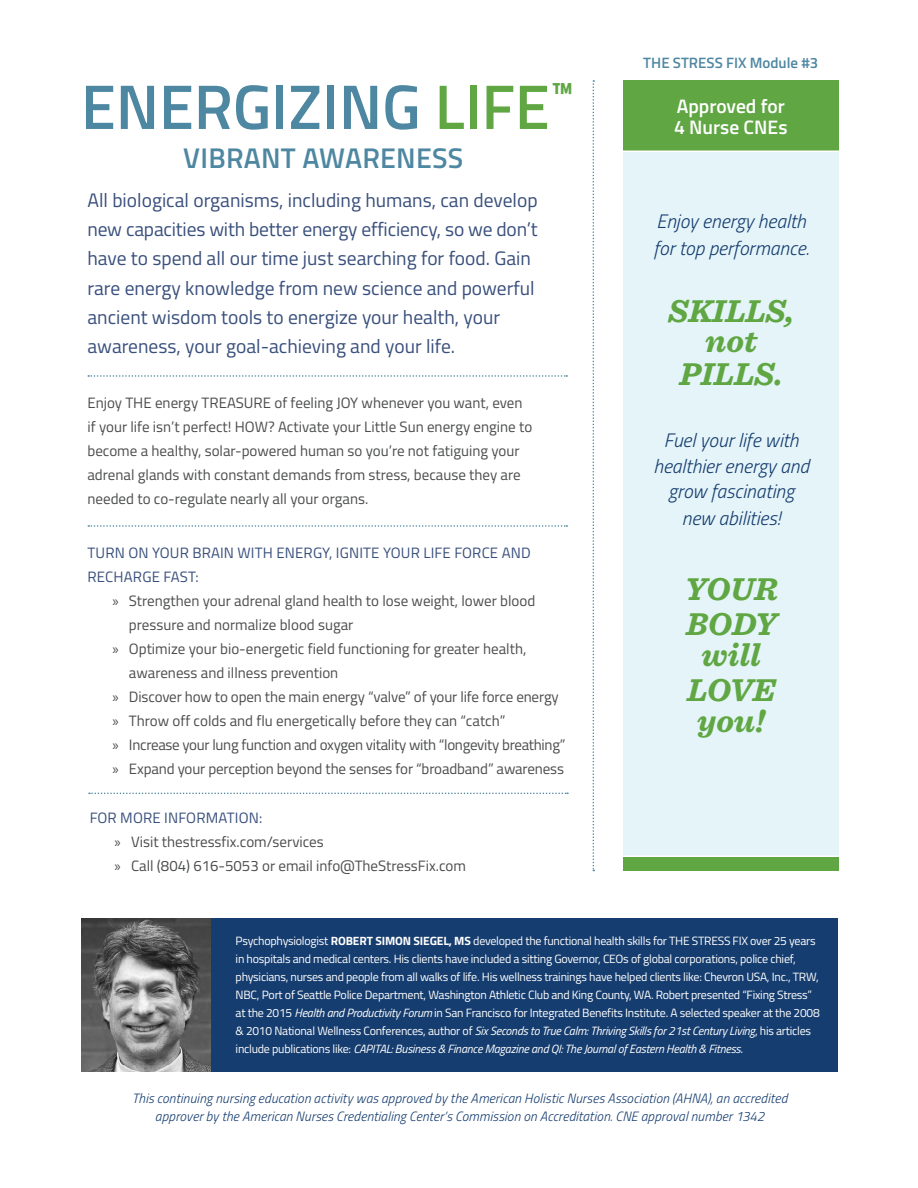
<style>
.page{position:relative;width:918px;height:1188px;background:#fff}
.page>*{position:absolute;margin:0;border:0;box-sizing:border-box;transform-origin:0 0}
.t1{font:600 63px "Titillium";color:#4e87a1}
.t2{font:italic 700 33px/34.5px "Sentinel";color:#60a744;text-align:center}
.t3{font:600 28.5px "Titillium";letter-spacing:.01em;color:#4e87a1}
.t4{font:19.5px/29.2px "Titillium";color:#394f7c}
.t5{font:italic 300 19.5px/26px "Titillium";color:#163d6f}
.t6{font:600 19.5px/21px "Titillium";color:#fff}
.t7{font:15px/24px "Titillium";color:#4b4c4d}
.t8{font:15px/24px "Titillium";letter-spacing:.01em;color:#394f7c}
.t9{font:15px "Titillium";letter-spacing:-.02em;color:#4b4c4d}
.t10{font:600 15px "Titillium";color:#4e87a1}
.t11{font:italic 300 13.5px/18px "Titillium";letter-spacing:.01em;color:#163d6f;text-align:center}
.t12{font:12px/18px "Titillium";letter-spacing:-.02em;color:#fff}
.s1{color:#60a744}
.s2{font-family:"Myriad Pro"}
.s3{font-weight:700}
.s4{font-style:italic}
</style>
<div class="page">
<div style="left:623px;top:80px;width:215px;height:791px;background:#60a744"></div>
<div style="left:623px;top:152px;width:215px;height:704px;background:#e4f4f9"></div>
<svg style="left:593px;top:80px;width:1px;height:791px"></svg>
<svg style="left:88px;top:375px;width:479px;height:2px"></svg>
<svg style="left:88px;top:525px;width:479px;height:2px"></svg>
<svg style="left:89px;top:793px;width:479px;height:1px"></svg>
<hr style="left:619px;top:151px;width:232px;height:1px;background:#fff">
<hr style="left:619px;top:855px;width:232px;height:2px;background:#fff">
<img style="left:82px;top:918px;width:129px;height:153px">
<div style="left:211px;top:918px;width:627px;height:153px;background:#163d6f"></div>
<p class="t1" style="left:81px;top:60px;width:494px">ENERGIZING <span class="s1">LIFE</span><sup>™</sup></p>
<p class="t3" style="left:183px;top:136px;width:282px">VIBRANT AWARENESS</p>
<p class="t4" style="left:87px;top:184px;width:452px">All biological organisms, including humans, can develop new capacities with better energy efficiency, so we don’t have to spend all our time just searching for food. Gain rare energy knowledge from new science and powerful ancient wisdom tools to energize your health, your awareness, your goal-achieving and your life.</p>
<p class="t7" style="left:87px;top:390px;width:446px">Enjoy THE energy TREASURE of feeling JOY whenever you want, even if your life isn’t perfect! HOW? Activate your Little Sun energy engine to become a healthy, solar-powered human so you’re not fatiguing your adrenal glands with constant demands from stress, because they are needed to co-regulate nearly all your organs.</p>
<p class="t8" style="left:88px;top:540px;width:445px">TURN ON YOUR BRAIN WITH ENERGY, IGNITE YOUR LIFE FORCE AND<br>RECHARGE FAST:</p>
<p class="t7" style="left:129px;top:588px;width:408px;text-indent:-17px"><span class="s2">»</span> Strengthen your adrenal gland health to lose weight, lower blood pressure and normalize blood sugar</p>
<p class="t7" style="left:129px;top:636px;width:399px;text-indent:-17px"><span class="s2">»</span> Optimize your bio-energetic field functioning for greater health, awareness and illness prevention</p>
<p class="t7" style="left:112px;top:684px;width:448px"><span class="s2">»</span> Discover how to open the main energy “valve” of your life force energy</p>
<p class="t7" style="left:112px;top:708px;width:395px"><span class="s2">»</span> Throw off colds and flu energetically before they can “catch”</p>
<p class="t9" style="left:112px;top:733px;width:455px"><span class="s2">»</span> Increase your lung function and oxygen vitality with “longevity breathing”</p>
<p class="t7" style="left:112px;top:756px;width:453px"><span class="s2">»</span> Expand your perception beyond the senses for “broadband” awareness</p>
<p class="t8" style="left:90px;top:805px;width:174px">FOR MORE INFORMATION:</p>
<p class="t7" style="left:115px;top:829px;width:211px"><span class="s2">»</span> Visit thestressfix.com/services</p>
<p class="t7" style="left:115px;top:853px;width:353px"><span class="s2">»</span> Call (804) 616-5053 or email info@TheStressFix.com</p>
<p class="t10" style="left:643px;top:51px;width:176px">THE STRESS FIX Module #3</p>
<p class="t6" style="left:674px;top:95px;width:115px">Approved for<br>4 Nurse CNEs</p>
<p class="t5" style="left:653px;top:207px;width:157px;line-height:27px">Enjoy energy health for top performance.</p>
<p class="t2" style="left:668px;top:295px;width:128px;line-height:30px">SKILLS, not</p>
<p class="t2" style="left:680px;top:355px;width:105px">PILLS.</p>
<p class="t5" style="left:653px;top:427px;width:157px;text-align:center">Fuel your life with healthier energy and grow fascinating new abilities!</p>
<p class="t2" style="left:685px;top:571px;width:94px;text-align:left">YOUR<br>BODY</p>
<p class="t2" style="left:687px;top:637px;width:90px">will<br>LOVE</p>
<p class="t2" style="left:697px;top:703px;width:69px">you!</p>
<p class="t12" style="left:236px;top:931px;width:586px">Psychophysiologist <span class="s3">ROBERT SIMON SIEGEL, MS</span> developed the functional health skills for THE STRESS FIX over 25 years in hospitals and medical centers. His clients have included a sitting Governor, CEOs of global corporations, police chief, physicians, nurses and people from all walks of life. His wellness trainings have helped clients like: Chevron USA, Inc., TRW, NBC, Port of Seattle Police Department, Washington Athletic Club and King County, WA. Robert presented “Fixing Stress” at the 2015 <span class="s4">Health and Productivity Forum</span> in San Francisco for Integrated Benefits Institute. A selected speaker at the 2008 &amp; 2010 National Wellness Conferences, author of <span class="s4">Six Seconds to True Calm: Thriving Skills for 21st Century Living</span>, his articles include publications like: <span class="s4">CAPITAL: Business &amp; Finance Magazine and QI: The Journal of Eastern Health &amp; Fitness</span>.</p>
<p class="t11" style="left:132px;top:1089px;width:657px">This continuing nursing education activity was approved by the American Holistic Nurses Association (AHNA), an accredited approver by the American Nurses Credentialing Center’s Commission on Accreditation. CNE approval number 1342</p>
</div>
